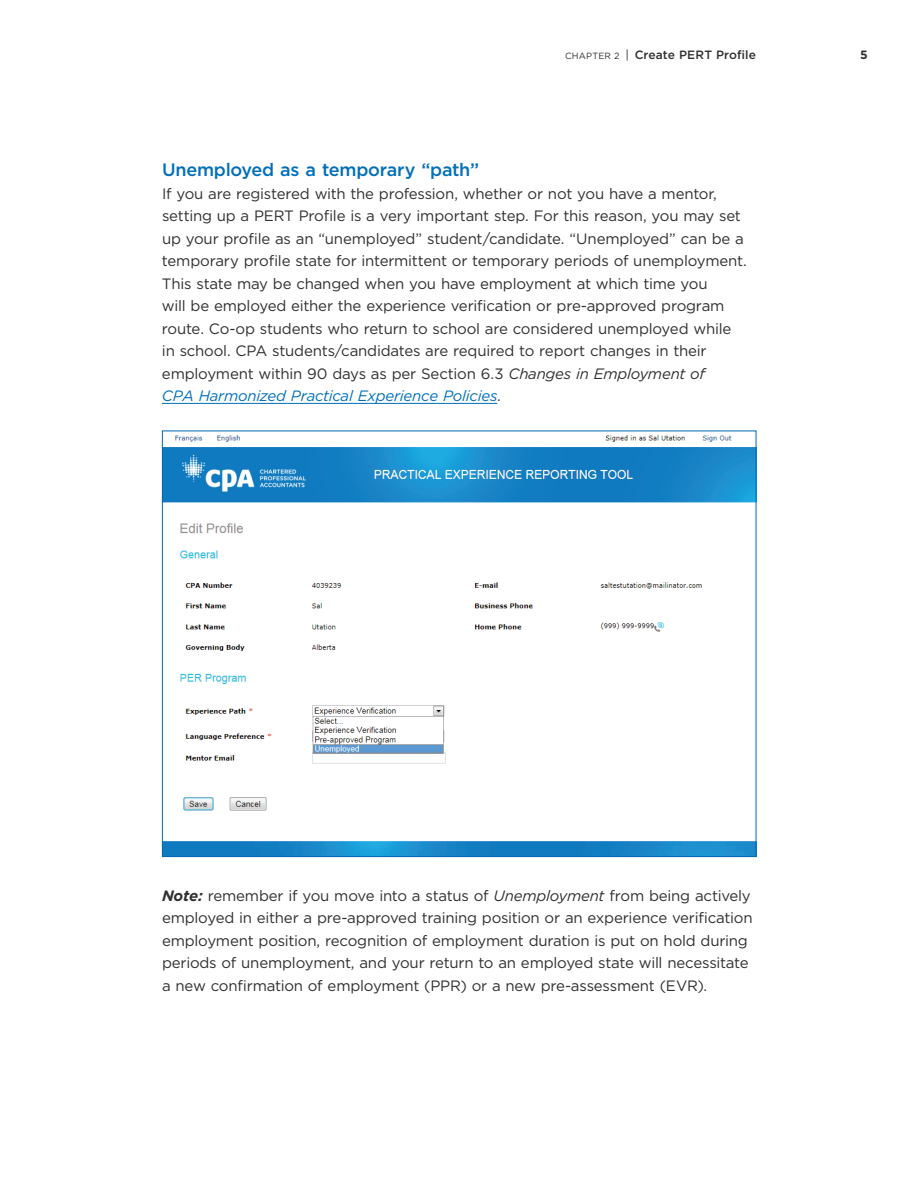
<style>
.page{position:relative;width:918px;height:1188px;background:#fff}
.page>*{position:absolute;margin:0;border:0;box-sizing:border-box;transform-origin:0 0}
.t1{font:500 18px "Gotham";letter-spacing:-.015em;color:#006fba}
.t2{font:15px/22.5px "Gotham";letter-spacing:-.015em;color:#312f30}
.t3{font:500 12px "Gotham";letter-spacing:.01em;color:#312f30}
.t4{font:700 12px "Gotham";color:#312f30}
.t5{font:9px "Gotham";color:#312f30}
.s1{font-weight:400;font-size:9px}
.s2{font-weight:400}
.s3{font-style:italic}
.s4{font-style:italic;color:#006fba}
.s5{font-weight:700;font-style:italic}
</style>
<div class="page">
<hr style="left:162px;top:403px;width:335px;height:1px;background:#006fba">
<img style="left:164px;top:435px;width:590px;height:420px">
<p class="t5" style="left:565px;top:50px;width:22px">Chapter</p>
<p class="t3" style="left:614px;top:47px;width:143px"><span class="s1">2</span> <span class="s2">|</span> Create PERT Profile</p>
<p class="t4" style="left:860px;top:47px;width:9px">5</p>
<p class="t1" style="left:162px;top:158px;width:319px">Unemployed as a temporary “path”</p>
<p class="t2" style="left:162px;top:182px;width:586px">If you are registered with the profession, whether or not you have a mentor, setting up a PERT Profile is a very important step. For this reason, you may set up your profile as an “unemployed” student/candidate. “Unemployed” can be a temporary profile state for intermittent or temporary periods of unemployment.<br>This state may be changed when you have employment at which time you<br>will be employed either the experience verification or pre-approved program route. Co-op students who return to school are considered unemployed while in school. CPA students/candidates are required to report changes in their employment within 90 days as per Section 6.3 <span class="s3">Changes in Employment of<br></span><span class="s4">CPA Harmonized Practical Experience Policies</span>.</p>
<p class="t2" style="left:162px;top:884px;width:592px"><span class="s5">Note:</span> remember if you move into a status of <span class="s3">Unemployment</span> from being actively employed in either a pre-approved training position or an experience verification employment position, recognition of employment duration is put on hold during periods of unemployment, and your return to an employed state will necessitate a new confirmation of employment (PPR) or a new pre-assessment (EVR).</p>
</div>
